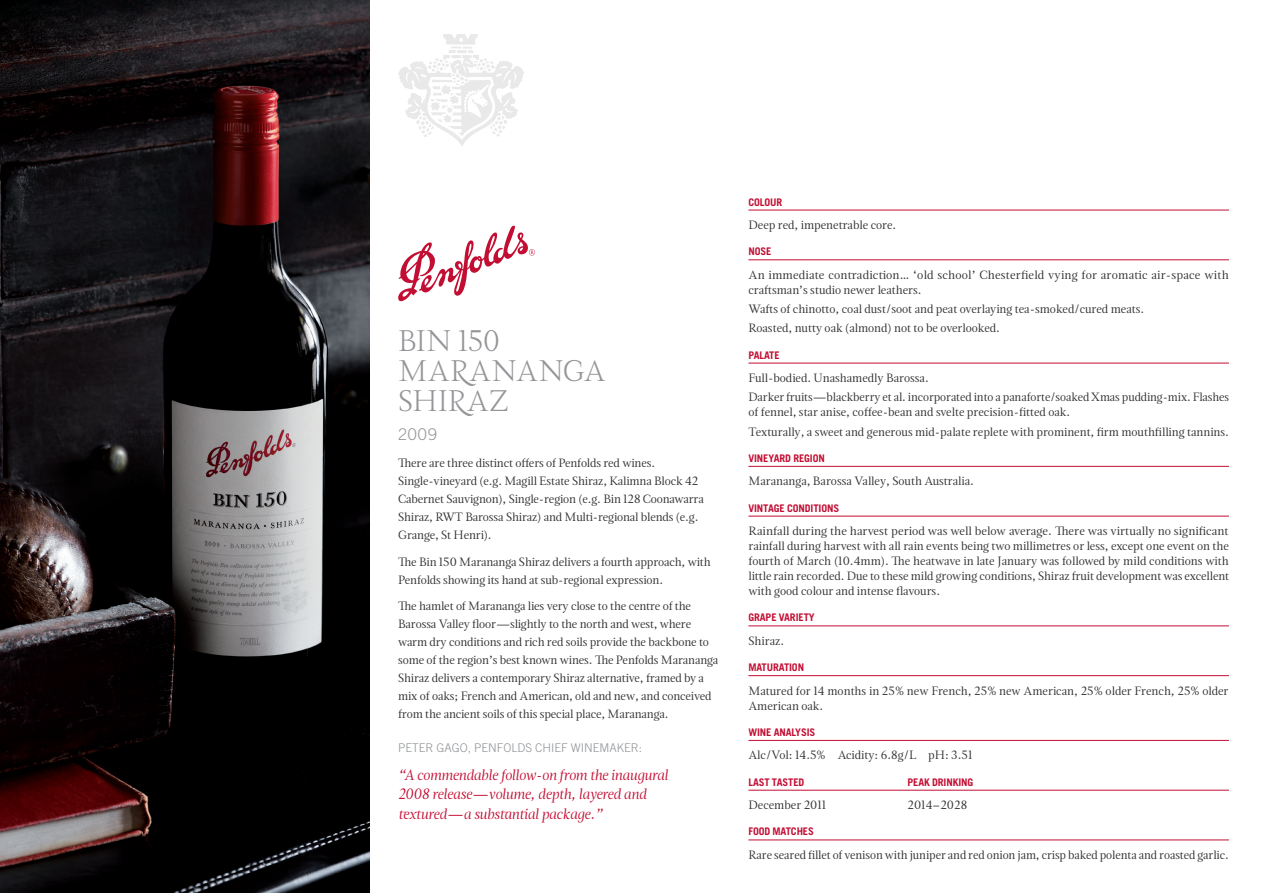
<style>
.page{position:relative;width:1263px;height:893px;background:#fff}
.page>*{position:absolute;margin:0;border:0;box-sizing:border-box;transform-origin:0 0}
.t1{font:100 29.7px/29.8px "Magneta";color:#939598}
.t2{font:300 16.2px "Trade Gothic";color:#939598}
.t3{font:italic 15px/19.5px "Magneta";color:#c30e33}
.t4{font:12px/18px "Magneta";letter-spacing:-.005em;color:#312f30}
.t5{font:12px/15px "Magneta";letter-spacing:.015em;color:#312f30}
.t6{font:300 12px "Trade Gothic";color:#939598}
.t7{font:700 10.5px "Trade Gothic";letter-spacing:-.01em;color:#c30e33}
</style>
<div class="page">
<img style="left:0;top:0;width:370px;height:893px">
<svg style="left:398px;top:225px;width:137px;height:77px"></svg>
<hr style="left:748px;top:210px;width:481px;height:1px;background:#c30e33">
<hr style="left:748px;top:260px;width:481px;height:1px;background:#c30e33">
<hr style="left:748px;top:363px;width:481px;height:1px;background:#c30e33">
<hr style="left:748px;top:466px;width:481px;height:1px;background:#c30e33">
<hr style="left:748px;top:516px;width:481px;height:1px;background:#c30e33">
<hr style="left:748px;top:626px;width:481px;height:1px;background:#c30e33">
<hr style="left:748px;top:675px;width:481px;height:1px;background:#c30e33">
<hr style="left:748px;top:740px;width:481px;height:1px;background:#c30e33">
<hr style="left:748px;top:790px;width:481px;height:1px;background:#c30e33">
<hr style="left:748px;top:840px;width:481px;height:1px;background:#c30e33">
<svg style="left:398px;top:34px;width:126px;height:112px"></svg>
<h1 class="t1" style="left:398px;top:326px;width:209px">BIN 150<br>MARANANGA<br>SHIRAZ</h1>
<h2 class="t2" style="left:398px;top:425px;width:40px">2009</h2>
<p class="t4" style="left:398px;top:454px;width:307px">There are three distinct offers of Penfolds red wines.<br>Single-vineyard (e.g. Magill Estate Shiraz, Kalimna Block 42<br>Cabernet Sauvignon), Single-region (e.g. Bin 128 Coonawarra Shiraz, RWT Barossa Shiraz) and Multi-regional blends (e.g.<br>Grange, St Henri).</p>
<p class="t4" style="left:398px;top:552px;width:314px">The Bin 150 Marananga Shiraz delivers a fourth approach, with<br>Penfolds showing its hand at sub-regional expression.</p>
<p class="t4" style="left:398px;top:597px;width:322px">The hamlet of Marananga lies very close to the centre of the Barossa Valley floor—slightly to the north and west, where warm dry conditions and rich red soils provide the backbone to some of the region’s best known wines. The Penfolds Marananga Shiraz delivers a contemporary Shiraz alternative, framed by a mix of oaks; French and American, old and new, and conceived from the ancient soils of this special place, Marananga.</p>
<p class="t6" style="left:398px;top:740px;width:246px">PETER GAGO, PENFOLDS CHIEF WINEMAKER:</p>
<p class="t3" style="left:398px;top:764px;width:271px">“A commendable follow-on from the inaugural<br>2008 release—volume, depth, layered and textured—a substantial package.”</p>
<p class="t7" style="left:748px;top:195px;width:35px">COLOUR</p>
<p class="t4" style="left:748px;top:216px;width:149px">Deep red, impenetrable core.</p>
<p class="t7" style="left:748px;top:245px;width:25px">NOSE</p>
<p class="t5" style="left:748px;top:267px;width:482px">An immediate contradiction… ‘old school’ Chesterfield vying for aromatic air-space with craftsman’s studio newer leathers.</p>
<p class="t4" style="left:748px;top:299px;width:397px;line-height:19.2px">Wafts of chinotto, coal dust/soot and peat overlaying tea-smoked/cured meats.<br>Roasted, nutty oak (almond) not to be overlooked.</p>
<p class="t7" style="left:748px;top:348px;width:33px">PALATE</p>
<p class="t4" style="left:748px;top:368px;width:482px;line-height:19.2px">Full-bodied. Unashamedly Barossa.<br>Darker fruits—blackberry et al. incorporated into a panaforte/soaked Xmas pudding-mix. Flashes</p>
<p class="t4" style="left:748px;top:402px;width:482px;line-height:19.2px">of fennel, star anise, coffee-bean and svelte precision-fitted oak.<br>Texturally, a sweet and generous mid-palate replete with prominent, firm mouthfilling tannins.</p>
<p class="t7" style="left:748px;top:452px;width:78px">VINEYARD REGION</p>
<p class="t4" style="left:748px;top:472px;width:227px">Marananga, Barossa Valley, South Australia.</p>
<p class="t7" style="left:748px;top:501px;width:92px">VINTAGE CONDITIONS</p>
<p class="t4" style="left:748px;top:523px;width:482px;line-height:15px;text-align:justify">Rainfall during the harvest period was well below average. There was virtually no significant rainfall during harvest with all rain events being two millimetres or less, except one event on the fourth of March (10.4mm). The heatwave in late January was followed by mild conditions with little rain recorded. Due to these mild growing conditions, Shiraz fruit development was excellent with good colour and intense flavours.</p>
<p class="t7" style="left:748px;top:611px;width:65px">GRAPE VARIETY</p>
<p class="t4" style="left:748px;top:631px;width:37px">Shiraz.</p>
<p class="t7" style="left:748px;top:661px;width:15px">MATURAT</p>
<p class="t7" style="left:789px;top:661px;width:16px">ION</p>
<p class="t4" style="left:748px;top:683px;width:482px;line-height:15px">Matured for 14 months in 25% new French, 25% new American, 25% older French, 25% older<br>American oak.</p>
<p class="t7" style="left:748px;top:726px;width:68px">WIN E ANALYSIS</p>
<p class="t4" style="left:748px;top:746px;width:226px">Alc/Vol: 14.5% Acidity: 6.8g/L pH: 3.51</p>
<p class="t7" style="left:748px;top:775px;width:54px">LAST TASTED</p>
<p class="t7" style="left:907px;top:775px;width:57px">PEAK DRIN KING</p>
<p class="t4" style="left:748px;top:796px;width:79px">December 2011</p>
<p class="t4" style="left:907px;top:796px;width:61px">2014–2028</p>
<p class="t7" style="left:748px;top:825px;width:67px">FOOD MATCHES</p>
<p class="t4" style="left:748px;top:846px;width:482px">Rare seared fillet of venison with juniper and red onion jam, crisp baked polenta and roasted garlic.</p>
</div>
